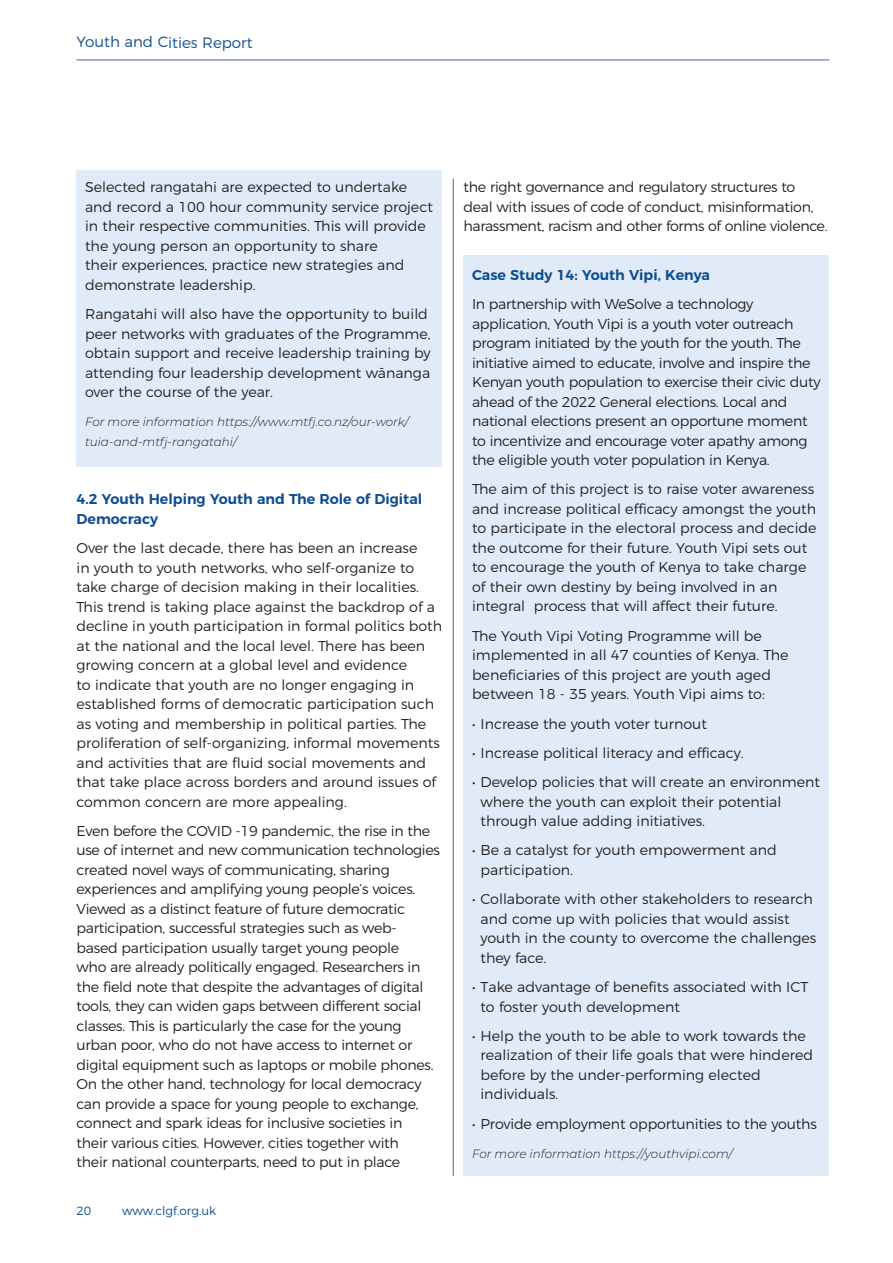
<style>
.page{position:relative;width:893px;height:1263px;background:#fff}
.page>*{position:absolute;margin:0;border:0;box-sizing:border-box;transform-origin:0 0}
.t1{font:300 15px "Montserrat";letter-spacing:-.005em;color:#0f4c92}
.Subhead{font:300 14.25px/19.5px "Montserrat";color:#231f20}
.Subhead-2{font:300 14.25px/19.5px "Montserrat";letter-spacing:-.02em;color:#231f20}
.Subhead-3{font:600 14.25px/19.5px "Montserrat";color:#0f4c92}
.Subhead-4{font:italic 300 12px/19.5px "Montserrat";color:#231f20}
.t2{font:300 12px "Montserrat";color:#0f4c92}
</style>
<div class="page">
<hr style="left:453px;top:179px;width:1px;height:997px;background:#4764a2">
<hr style="left:77px;top:60px;width:752px;height:1px;background:#4764a2">
<div style="left:77px;top:170px;width:365px;height:296px;background:#e1ebf7"></div>
<div style="left:463px;top:255px;width:366px;height:921px;background:#e1ebf7"></div>
<p class="t1" style="left:77px;top:30px;width:178px">Youth and Cities Report</p>
<p class="Subhead" style="left:85px;top:176px;width:349px">Selected rangatahi are expected to undertake and record a 100 hour community service project in their respective communities. This will provide the young person an opportunity to share<br>their experiences, practice new strategies and demonstrate leadership.</p>
<p class="Subhead" style="left:85px;top:303px;width:347px">Rangatahi will also have the opportunity to build peer networks with graduates of the Programme, obtain support and receive leadership training by attending four leadership development wānanga over the course of the year.</p>
<p class="Subhead-4" style="left:85px;top:412px;width:325px">For more information https://www.mtfj.co.nz/our-work/ tuia-and-mtfj-rangatahi/</p>
<p class="Subhead-3" style="left:77px;top:488px;width:347px">4.2 Youth Helping Youth and The Role of Digital<br>Democracy</p>
<p class="Subhead" style="left:77px;top:537px;width:367px">Over the last decade, there has been an increase<br>in youth to youth networks, who self-organize to take charge of decision making in their localities.<br>This trend is taking place against the backdrop of a decline in youth participation in formal politics both at the national and the local level. There has been growing concern at a global level and evidence<br>to indicate that youth are no longer engaging in established forms of democratic participation such as voting and membership in political parties. The proliferation of self-organizing, informal movements and activities that are fluid social movements and that take place across borders and around issues of common concern are more appealing.</p>
<p class="Subhead-2" style="left:77px;top:820px;width:365px">Even before the COVID -19 pandemic, the rise in the use of internet and new communication technologies created novel ways of communicating, sharing experiences and amplifying young people’s voices.<br>Viewed as a distinct feature of future democratic participation, successful strategies such as web&shy;based participation usually target young people<br>who are already politically engaged. Researchers in the field note that despite the advantages of digital tools, they can widen gaps between different social classes. This is particularly the case for the young urban poor, who do not have access to internet or digital equipment such as laptops or mobile phones.<br>On the other hand, technology for local democracy can provide a space for young people to exchange, connect and spark ideas for inclusive societies in<br>their various cities. However, cities together with<br>their national counterparts, need to put in place</p>
<p class="t2" style="left:77px;top:1201px;width:16px">20</p>
<p class="t2" style="left:122px;top:1201px;width:95px">www.clgf.org.uk</p>
<p class="Subhead-2" style="left:463px;top:176px;width:365px">the right governance and regulatory structures to deal with issues of code of conduct, misinformation, harassment, racism and other forms of online violence.</p>
<p class="Subhead-3" style="left:472px;top:264px;width:239px">Case Study 14: Youth Vipi, Kenya</p>
<p class="Subhead-2" style="left:472px;top:293px;width:350px">In partnership with WeSolve a technology application, Youth Vipi is a youth voter outreach program initiated by the youth for the youth. The initiative aimed to educate, involve and inspire the Kenyan youth population to exercise their civic duty ahead of the 2022 General elections. Local and national elections present an opportune moment to incentivize and encourage voter apathy among the eligible youth voter population in Kenya.</p>
<p class="Subhead" style="left:472px;top:478px;width:346px">The aim of this project is to raise voter awareness and increase political efficacy amongst the youth to participate in the electoral process and decide the outcome for their future. Youth Vipi sets out to encourage the youth of Kenya to take charge of their own destiny by being involved in an integral process that will affect their future.</p>
<p class="Subhead" style="left:472px;top:625px;width:318px">The Youth Vipi Voting Programme will be implemented in all 47 counties of Kenya. The beneficiaries of this project are youth aged between 18 - 35 years. Youth Vipi aims to:</p>
<p class="Subhead" style="left:472px;top:713px;width:236px">• Increase the youth voter turnout</p>
<p class="Subhead" style="left:472px;top:742px;width:273px">• Increase political literacy and efficacy.</p>
<p class="Subhead" style="left:480px;top:771px;width:341px;text-indent:-9px">• Develop policies that will create an environment where the youth can exploit their potential through value adding initiatives.</p>
<p class="Subhead" style="left:480px;top:839px;width:298px;text-indent:-9px">• Be a catalyst for youth empowerment and participation.</p>
<p class="Subhead" style="left:480px;top:888px;width:337px;text-indent:-9px">• Collaborate with other stakeholders to research and come up with policies that would assist youth in the county to overcome the challenges they face.</p>
<p class="Subhead" style="left:480px;top:976px;width:329px;text-indent:-9px">• Take advantage of benefits associated with ICT to foster youth development</p>
<p class="Subhead" style="left:480px;top:1025px;width:334px;text-indent:-9px">• Help the youth to be able to work towards the realization of their life goals that were hindered before by the under-performing elected individuals.</p>
<p class="Subhead" style="left:472px;top:1112px;width:346px">• Provide employment opportunities to the youths</p>
<p class="Subhead-4" style="left:472px;top:1143px;width:262px">For more information https://youthvipi.com/</p>
</div>
